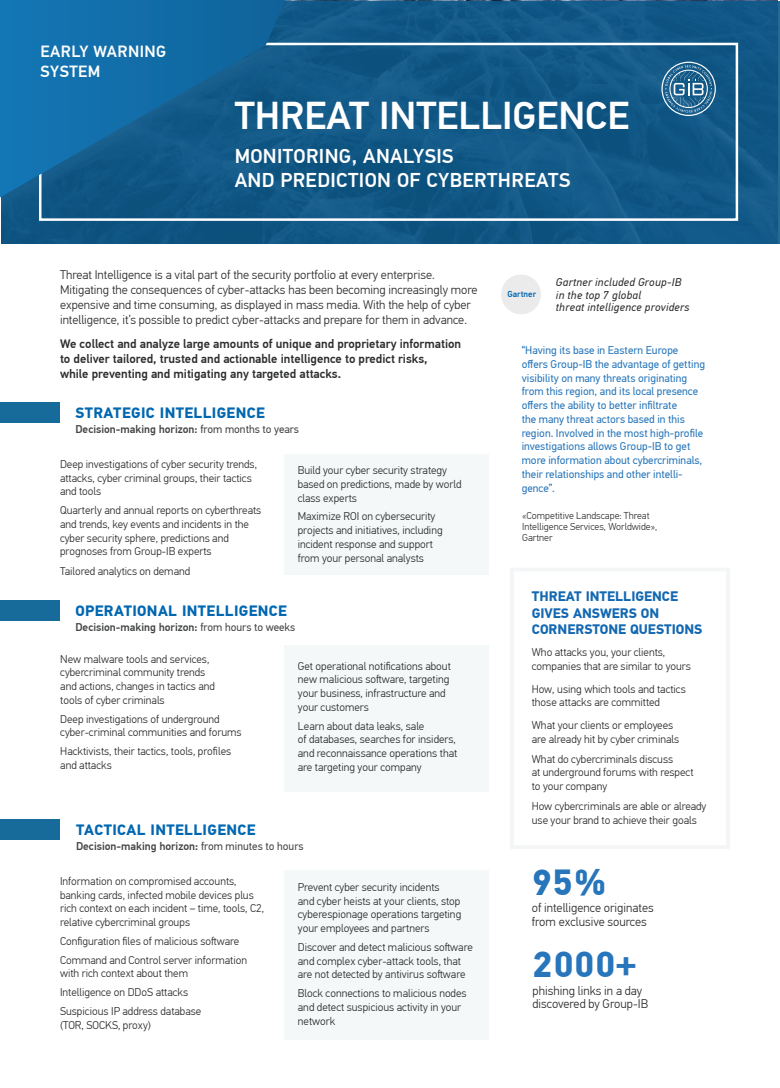
<style>
.page{position:relative;width:780px;height:1088px;background:#fff}
.page>*{position:absolute;margin:0;border:0;box-sizing:border-box;transform-origin:0 0}
.t1{font:500 38.75px "PF Din Text Pro";color:#fff}
.t2{font:700 36.25px "PF Din Text Pro";letter-spacing:.025em;color:#2775bb}
.t3{font:500 20px/24px "PF Din Text Pro";letter-spacing:.02em;color:#fff}
.t4{font:500 16.25px/20px "PF Din Text Pro";letter-spacing:.025em;color:#fff}
.t5{font:700 15px "PF Din Text Pro";letter-spacing:.025em;color:#0167b1}
.t6{font:700 13.75px/16.2px "PF Din Text Pro";color:#1368b1}
.t7{font:300 12.5px/15px "PF Din Text Pro";color:#2b2c2c}
.t8{font:500 12.5px/15px "PF Din Text Pro";color:#2b2c2c}
.t9{font:300 11.25px/13.8px "PF Din Text Pro";color:#2b2c2c}
.t10{font:11.25px/13.8px "PF Din Text Pro";color:#2776ba}
.t11{font:500 11.25px "PF Din Text Pro";color:#434445}
.t12{font:italic 11.25px/12.5px "PF Din Text Pro";letter-spacing:.025em;color:#2b2c2c}
.t13{font:300 10px/11.2px "PF Din Text Pro";color:#313232}
.t14{font:500 8.75px "PF Din Text Pro";letter-spacing:.005em;color:#0167b1}
.s1{font-weight:400}
</style>
<div class="page">
<div style="left:1px;top:1px;width:778px;height:243px;background:#0d598a"></div>
<div style="left:284px;top:454px;width:204px;height:121px;background:#f5f8f8"></div>
<div style="left:510px;top:568px;width:219px;height:281px;border:4px solid #f4f5f6"></div>
<div style="left:39px;top:43px;width:699px;height:178px;border:2px solid #fff"></div>
<svg style="left:0;top:0;width:285px;height:197px"></svg>
<div style="left:1px;top:402px;width:59px;height:21px;background:#176b9b"></div>
<div style="left:1px;top:600px;width:59px;height:21px;background:#176b9b"></div>
<div style="left:0;top:819px;width:60px;height:21px;background:#176b9b"></div>
<div style="left:284px;top:645px;width:204px;height:146px;background:#f5f8f8"></div>
<div style="left:284px;top:870px;width:204px;height:169px;background:#f5f8f8"></div>
<div style="left:501px;top:274px;width:40px;height:40px;background:#ebebec;border-radius:50%"></div>
<svg style="left:661px;top:62px;width:54px;height:54px"></svg>
<h3 class="t4" style="left:41px;top:42px;width:127px">EARLY WARNING<br>SYSTEM</h3>
<h1 class="t1" style="left:235px;top:93px;width:396px">THREAT INTELLIGENCE</h1>
<h3 class="t3" style="left:235px;top:144px;width:337px">MONITORING, ANALYSIS<br>AND PREDICTION OF CYBERTHREATS</h3>
<p class="t7" style="left:60px;top:267px;width:419px">Threat Intelligence is a vital part of the security portfolio at every enterprise.<br>Mitigating the consequences of cyber-attacks has been becoming increasingly more expensive and time consuming, as displayed in mass media. With the help of cyber intelligence, it’s possible to predict cyber-attacks and prepare for them in advance.</p>
<p class="t8" style="left:60px;top:336px;width:402px">We collect and analyze large amounts of unique and proprietary information to deliver tailored, trusted and actionable intelligence to predict risks,<br>while preventing and mitigating any targeted attacks.</p>
<h3 class="t5" style="left:75px;top:404px;width:191px">STRATEGIC INTELLIGENCE</h3>
<p class="t11" style="left:75px;top:422px;width:225px">Decision-making horizon: <span class="s1">from months to years</span></p>
<p class="t9" style="left:298px;top:463px;width:165px">Build your cyber security strategy based on predictions, made by world class experts</p>
<p class="t9" style="left:298px;top:510px;width:146px">Maximize ROI on cybersecurity projects and initiatives, including incident response and support from your personal analysts</p>
<p class="t9" style="left:60px;top:457px;width:198px">Deep investigations of cyber security trends, attacks, cyber criminal groups, their tactics and tools</p>
<p class="t9" style="left:60px;top:503px;width:203px">Quarterly and annual reports on cyberthreats and trends, key events and incidents in the cyber security sphere, predictions and prognoses from Group-IB experts</p>
<p class="t9" style="left:60px;top:565px;width:132px">Tailored analytics on demand</p>
<h3 class="t5" style="left:75px;top:602px;width:213px">OPERATIONAL INTELLIGENCE</h3>
<p class="t11" style="left:75px;top:620px;width:221px">Decision-making horizon: <span class="s1">from hours to weeks</span></p>
<p class="t9" style="left:60px;top:652px;width:156px">New malware tools and services, cybercriminal community trends and actions, changes in tactics and tools of cyber criminals</p>
<p class="t9" style="left:60px;top:712px;width:183px">Deep investigations of underground cyber-criminal communities and forums</p>
<p class="t9" style="left:60px;top:744px;width:172px">Hacktivists, their tactics, tools, profiles and attacks</p>
<p class="t9" style="left:298px;top:659px;width:154px">Get operational notifications about new malicious soſtware, targeting your business, infrastructure and your customers</p>
<p class="t9" style="left:298px;top:719px;width:161px">Learn about data leaks, sale<br>of databases, searches for insiders, and reconnaissance operations that are targeting your company</p>
<h3 class="t5" style="left:76px;top:821px;width:181px">TACTICAL INTELLIGENCE</h3>
<p class="t11" style="left:76px;top:839px;width:229px">Decision-making horizon: <span class="s1">from minutes to hours</span></p>
<p class="t9" style="left:60px;top:874px;width:205px">Information on compromised accounts, banking cards, infected mobile devices plus rich context on each incident – time, tools, C2, relative cybercriminal groups</p>
<p class="t9" style="left:60px;top:932px;width:189px;line-height:18.8px">Configuration files of malicious soſtware<br>Command and Control server information</p>
<p class="t9" style="left:60px;top:964px;width:143px;line-height:18.8px">with rich context about them<br>Intelligence on DDoS attacks<br>Suspicious IP address database</p>
<p class="t9" style="left:60px;top:1018px;width:92px">(TOR, SOCKS, proxy)</p>
<p class="t9" style="left:298px;top:880px;width:165px">Prevent cyber security incidents<br>and cyber heists at your clients, stop cyberespionage operations targeting your employees and partners</p>
<p class="t9" style="left:298px;top:940px;width:176px">Discover and detect malicious soſtware and complex cyber-attack tools, that are not detected by antivirus soſtware</p>
<p class="t9" style="left:298px;top:986px;width:170px">Block connections to malicious nodes and detect suspicious activity in your network</p>
<p class="t14" style="left:507px;top:289px;width:30px">Gartner</p>
<p class="t12" style="left:556px;top:276px;width:135px">Gartner included Group-IB in the top 7 global<br>threat intelligence providers</p>
<p class="t10" style="left:521px;top:343px;width:185px">“Having its base in Eastern Europe offers Group-IB the advantage of getting visibility on many threats originating from this region, and its local presence offers the ability to better infiltrate<br>the many threat actors based in this region. Involved in the most high-profile investigations allows Group-IB to get more information about cybercriminals, their relationships and other intelli&shy;gence”.</p>
<p class="t13" style="left:522px;top:510px;width:136px">«Competitive Landscape: Threat<br>Intelligence Services, Worldwide»,<br>Gartner</p>
<p class="t6" style="left:531px;top:589px;width:172px">THREAT INTELLIGENCE<br>GIVES ANSWERS ON<br>CORNERSTONE QUESTIONS</p>
<p class="t9" style="left:531px;top:646px;width:161px">Who attacks you, your clients, companies that are similar to yours</p>
<p class="t9" style="left:531px;top:682px;width:155px">How, using which tools and tactics those attacks are committed</p>
<p class="t9" style="left:531px;top:718px;width:149px">What your clients or employees are already hit by cyber criminals</p>
<p class="t9" style="left:531px;top:752px;width:163px">What do cybercriminals discuss<br>at underground forums with respect to your company</p>
<p class="t9" style="left:531px;top:799px;width:176px">How cybercriminals are able or already use your brand to achieve their goals</p>
<h2 class="t2" style="left:531px;top:860px;width:77px">95%</h2>
<p class="t7" style="left:531px;top:901px;width:123px;line-height:13.8px">of intelligence originates from exclusive sources</p>
<h2 class="t2" style="left:532px;top:942px;width:105px">2000+</h2>
<p class="t7" style="left:532px;top:983px;width:117px;line-height:13.8px">phishing links in a day discovered by Group-IB</p>
</div>
